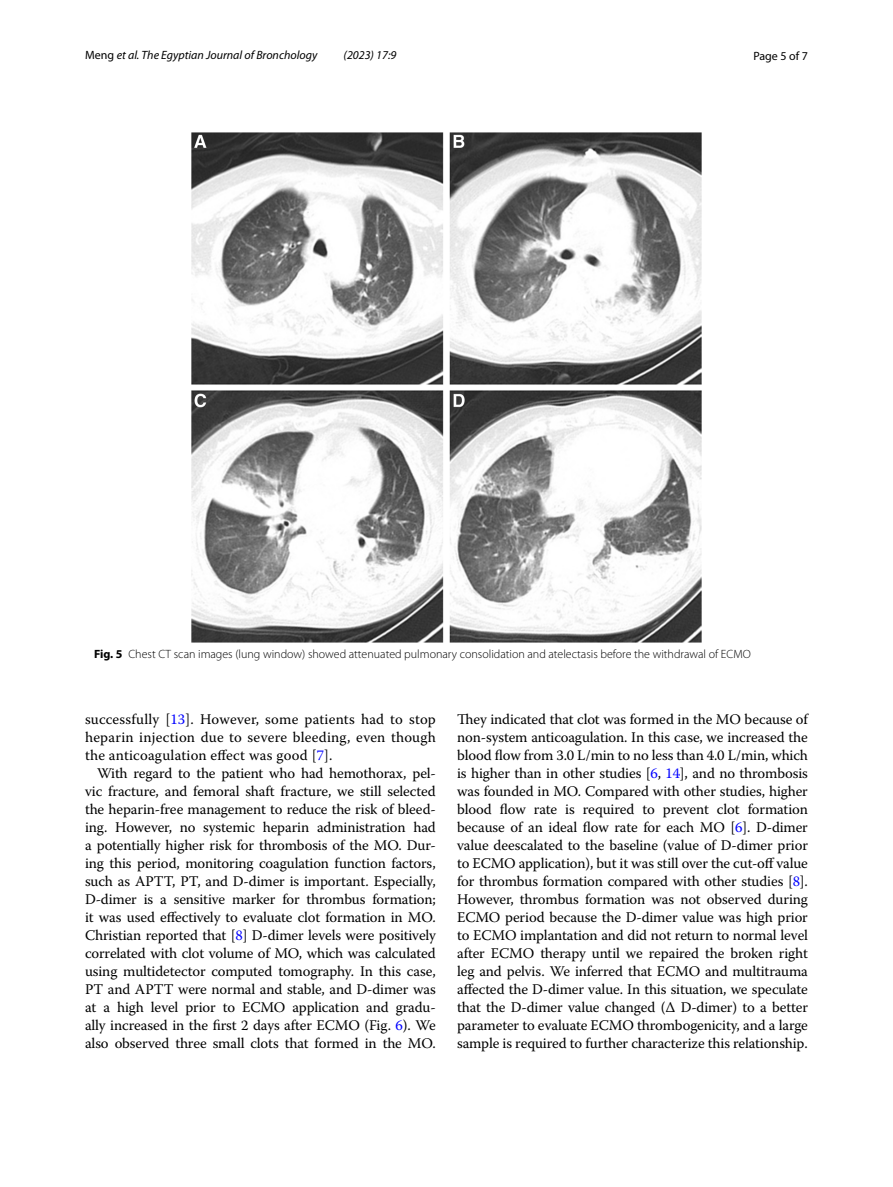
<style>
.page{position:relative;width:893px;height:1187px;background:#fff}
.page>*{position:absolute;margin:0;border:0;box-sizing:border-box;transform-origin:0 0}
.t1{font:14.7px/18px "Warnock Pro";letter-spacing:-.005em;color:#000;text-align:justify}
.t2{font:300 12px "Myriad Pro";color:#000}
.t3{font:italic 12px "Myriad Pro";color:#000}
.t4{font:12px "Myriad Pro";color:#000}
.s1{font-style:normal}
.s2{font-weight:700}
.s3{color:#00f}
</style>
<div class="page">
<img style="left:191px;top:133px;width:511px;height:509px">
<p class="t3" style="left:85px;top:48px;width:234px"><span class="s1">Meng</span> et al. The Egyptian Journal of Bronchology</p>
<p class="t3" style="left:344px;top:48px;width:54px">(2023) 17:9</p>
<p class="t4" style="left:753px;top:48px;width:56px">Page 5 of 7</p>
<p class="t2" style="left:94px;top:647px;width:658px"><span class="s2">Fig. 5</span> Chest CT scan images (lung window) showed attenuated pulmonary consolidation and atelectasis before the withdrawal of ECMO</p>
<p class="t1" style="left:85px;top:710px;width:352px">successfully [<span class="s3">13</span>]. However, some patients had to stop heparin injection due to severe bleeding, even though the anticoagulation effect was good [<span class="s3">7</span>].</p>
<p class="t1" style="left:85px;top:764px;width:352px;text-indent:12px">With regard to the patient who had hemothorax, pel&shy;vic fracture, and femoral shaft fracture, we still selected the heparin-free management to reduce the risk of bleed&shy;ing. However, no systemic heparin administration had a potentially higher risk for thrombosis of the MO. Dur&shy;ing this period, monitoring coagulation function factors, such as APTT, PT, and D-dimer is important. Especially, D-dimer is a sensitive marker for thrombus formation; it was used effectively to evaluate clot formation in MO.<br>Christian reported that [<span class="s3">8</span>] D-dimer levels were positively correlated with clot volume of MO, which was calculated using multidetector computed tomography. In this case, PT and APTT were normal and stable, and D-dimer was at a high level prior to ECMO application and gradu&shy;ally increased in the first 2 days after ECMO (Fig. <span class="s3">6</span>). We also observed three small clots that formed in the MO.</p>
<p class="t1" style="left:457px;top:710px;width:352px">They indicated that clot was formed in the MO because of non-system anticoagulation. In this case, we increased the blood flow from 3.0 L/min to no less than 4.0 L/min, which is higher than in other studies [<span class="s3">6</span>, <span class="s3">14</span>], and no thrombosis was founded in MO. Compared with other studies, higher blood flow rate is required to prevent clot formation because of an ideal flow rate for each MO [<span class="s3">6</span>]. D-dimer value deescalated to the baseline (value of D-dimer prior to ECMO application), but it was still over the cut-off value for thrombus formation compared with other studies [<span class="s3">8</span>].<br>However, thrombus formation was not observed during ECMO period because the D-dimer value was high prior to ECMO implantation and did not return to normal level after ECMO therapy until we repaired the broken right leg and pelvis. We inferred that ECMO and multitrauma affected the D-dimer value. In this situation, we speculate that the D-dimer value changed (Δ D-dimer) to a better parameter to evaluate ECMO thrombogenicity, and a large sample is required to further characterize this relationship.</p>
</div>
